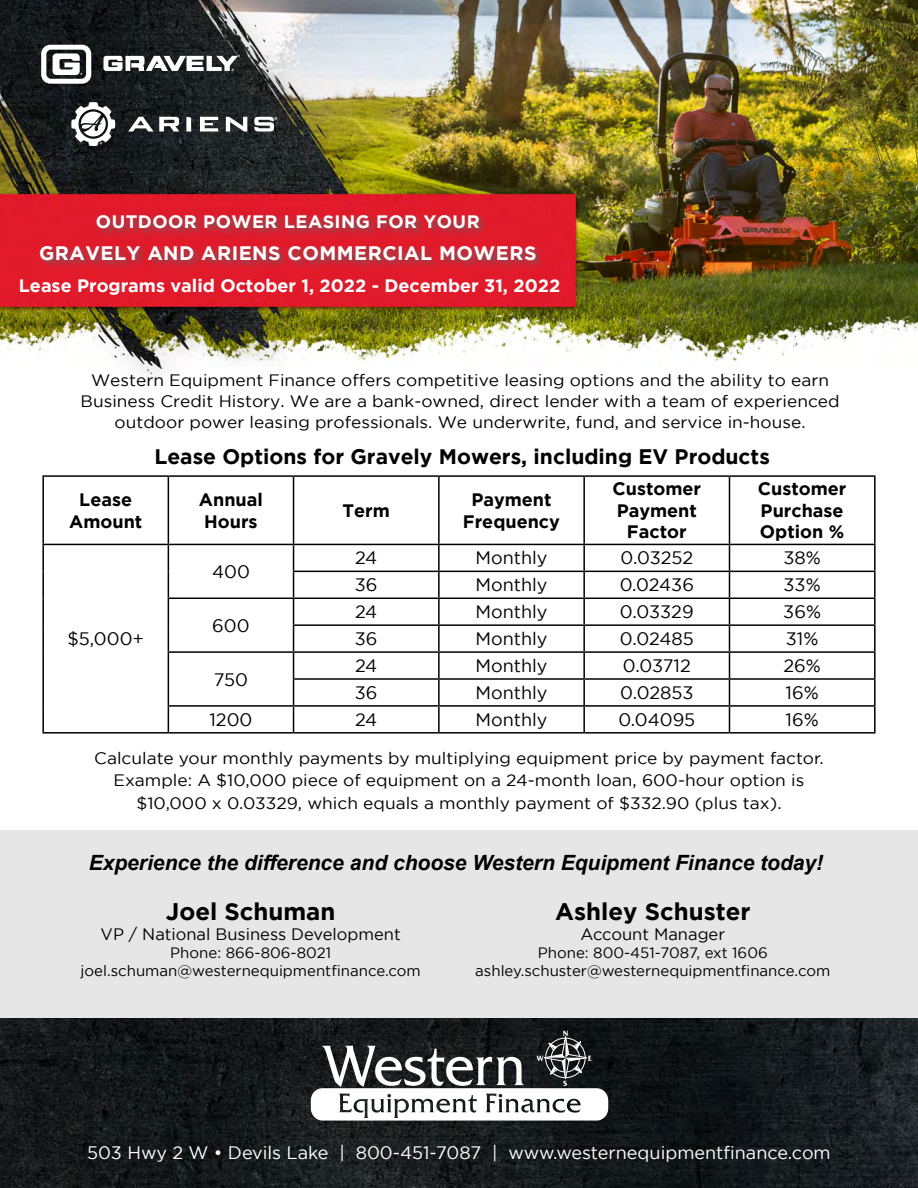
<style>
.page{position:relative;width:918px;height:1188px;background:#fff}
.page>*{position:absolute;margin:0;border:0;box-sizing:border-box;transform-origin:0 0}
.t1{font:700 24px "Gotham";color:#000}
.t2{font:italic 700 21px "Arial";color:#000}
.t3{font:700 21px "Gotham";color:#000}
.t4{font:700 19.5px "Gotham";letter-spacing:.025em;color:#fff}
.t5{font:18px "Gotham";color:#000}
.t6{font:700 18px/21.6px "Gotham";color:#000;text-align:center}
.t7{font:18px "Gotham";color:#fff}
.t8{font:700 18px "Gotham";color:#fff}
.t9{font:700 18px "Gotham";letter-spacing:.025em;color:#fff}
.t10{font:16.5px/21px "Gotham";color:#000;text-align:center;scale:1.05 1}
.t11{font:16.5px "Gotham";color:#000}
.t12{font:15px "Gotham";color:#000}
</style>
<div class="page">
<img style="left:0;top:0;width:918px;height:1188px">
<div style="left:38px;top:213px;width:507px;height:56px;background:#636466;opacity:.75"></div>
<div style="left:0;top:830px;width:918px;height:187px;background:#e6e6e6"></div>
<svg style="left:311px;top:1031px;width:297px;height:90px"></svg>
<svg style="left:128px;top:117px;width:149px;height:15px"></svg>
<svg style="left:71px;top:102px;width:44px;height:44px"></svg>
<svg style="left:104px;top:56px;width:134px;height:15px"></svg>
<svg style="left:41px;top:45px;width:50px;height:39px"></svg>
<hr style="left:42px;top:475px;width:126px;height:2px;background:#000">
<hr style="left:42px;top:477px;width:2px;height:67px;background:#000">
<hr style="left:168px;top:475px;width:126px;height:2px;background:#000">
<hr style="left:168px;top:477px;width:1px;height:67px;background:#000">
<hr style="left:294px;top:475px;width:145px;height:2px;background:#000">
<hr style="left:293px;top:477px;width:1px;height:67px;background:#000">
<hr style="left:439px;top:475px;width:145px;height:2px;background:#000">
<hr style="left:438px;top:477px;width:2px;height:67px;background:#000">
<hr style="left:584px;top:475px;width:145px;height:2px;background:#000">
<hr style="left:583px;top:477px;width:2px;height:67px;background:#000">
<hr style="left:729px;top:475px;width:147px;height:2px;background:#000">
<hr style="left:729px;top:477px;width:1px;height:67px;background:#000">
<hr style="left:874px;top:477px;width:2px;height:67px;background:#000">
<hr style="left:42px;top:544px;width:126px;height:1px;background:#000">
<hr style="left:42px;top:545px;width:2px;height:26px;background:#000">
<hr style="left:168px;top:544px;width:126px;height:1px;background:#000">
<hr style="left:294px;top:544px;width:145px;height:1px;background:#000">
<hr style="left:439px;top:544px;width:145px;height:1px;background:#000">
<hr style="left:438px;top:545px;width:2px;height:26px;background:#000">
<hr style="left:584px;top:544px;width:145px;height:1px;background:#000">
<hr style="left:583px;top:545px;width:2px;height:26px;background:#000">
<hr style="left:729px;top:544px;width:147px;height:1px;background:#000">
<hr style="left:874px;top:545px;width:2px;height:26px;background:#000">
<hr style="left:42px;top:571px;width:2px;height:27px;background:#000">
<hr style="left:293px;top:571px;width:146px;height:1px;background:#000">
<hr style="left:439px;top:571px;width:145px;height:1px;background:#000">
<hr style="left:438px;top:572px;width:2px;height:26px;background:#000">
<hr style="left:584px;top:571px;width:145px;height:1px;background:#000">
<hr style="left:583px;top:572px;width:2px;height:26px;background:#000">
<hr style="left:729px;top:571px;width:147px;height:1px;background:#000">
<hr style="left:874px;top:572px;width:2px;height:26px;background:#000">
<hr style="left:42px;top:598px;width:2px;height:27px;background:#000">
<hr style="left:168px;top:598px;width:126px;height:1px;background:#000">
<hr style="left:294px;top:598px;width:145px;height:1px;background:#000">
<hr style="left:439px;top:598px;width:145px;height:1px;background:#000">
<hr style="left:438px;top:599px;width:2px;height:25px;background:#000">
<hr style="left:584px;top:598px;width:145px;height:1px;background:#000">
<hr style="left:583px;top:599px;width:2px;height:25px;background:#000">
<hr style="left:729px;top:598px;width:147px;height:1px;background:#000">
<hr style="left:874px;top:599px;width:2px;height:25px;background:#000">
<hr style="left:42px;top:625px;width:2px;height:27px;background:#000">
<hr style="left:293px;top:624px;width:146px;height:2px;background:#000">
<hr style="left:439px;top:624px;width:145px;height:2px;background:#000">
<hr style="left:438px;top:626px;width:2px;height:25px;background:#000">
<hr style="left:584px;top:624px;width:145px;height:2px;background:#000">
<hr style="left:583px;top:626px;width:2px;height:25px;background:#000">
<hr style="left:729px;top:624px;width:147px;height:2px;background:#000">
<hr style="left:874px;top:626px;width:2px;height:25px;background:#000">
<hr style="left:42px;top:652px;width:2px;height:27px;background:#000">
<hr style="left:168px;top:651px;width:126px;height:2px;background:#000">
<hr style="left:294px;top:651px;width:145px;height:2px;background:#000">
<hr style="left:439px;top:651px;width:145px;height:2px;background:#000">
<hr style="left:438px;top:653px;width:2px;height:25px;background:#000">
<hr style="left:584px;top:651px;width:145px;height:2px;background:#000">
<hr style="left:583px;top:653px;width:2px;height:25px;background:#000">
<hr style="left:729px;top:651px;width:147px;height:2px;background:#000">
<hr style="left:874px;top:653px;width:2px;height:25px;background:#000">
<hr style="left:42px;top:679px;width:2px;height:27px;background:#000">
<hr style="left:293px;top:678px;width:146px;height:2px;background:#000">
<hr style="left:439px;top:678px;width:145px;height:2px;background:#000">
<hr style="left:438px;top:680px;width:2px;height:25px;background:#000">
<hr style="left:584px;top:678px;width:145px;height:2px;background:#000">
<hr style="left:583px;top:680px;width:2px;height:25px;background:#000">
<hr style="left:729px;top:678px;width:147px;height:2px;background:#000">
<hr style="left:874px;top:680px;width:2px;height:25px;background:#000">
<hr style="left:42px;top:706px;width:2px;height:26px;background:#000">
<hr style="left:168px;top:705px;width:126px;height:2px;background:#000">
<svg style="left:168px;top:545px;width:1px;height:187px"></svg>
<hr style="left:294px;top:705px;width:145px;height:2px;background:#000">
<svg style="left:293px;top:545px;width:1px;height:187px"></svg>
<hr style="left:439px;top:705px;width:145px;height:2px;background:#000">
<hr style="left:438px;top:707px;width:2px;height:25px;background:#000">
<hr style="left:584px;top:705px;width:145px;height:2px;background:#000">
<hr style="left:583px;top:707px;width:2px;height:25px;background:#000">
<hr style="left:729px;top:705px;width:147px;height:2px;background:#000">
<svg style="left:729px;top:545px;width:1px;height:187px"></svg>
<hr style="left:874px;top:707px;width:2px;height:25px;background:#000">
<hr style="left:42px;top:732px;width:126px;height:2px;background:#000">
<hr style="left:168px;top:732px;width:126px;height:2px;background:#000">
<hr style="left:294px;top:732px;width:145px;height:2px;background:#000">
<hr style="left:439px;top:732px;width:145px;height:2px;background:#000">
<hr style="left:584px;top:732px;width:145px;height:2px;background:#000">
<hr style="left:729px;top:732px;width:147px;height:2px;background:#000">
<p class="t9" style="left:96px;top:211px;width:385px">OUTDOOR POWER LEASING FOR YOUR</p>
<p class="t4" style="left:39px;top:242px;width:499px">GRAVELY AND ARIENS COMMERCIAL MOWERS</p>
<p class="t8" style="left:19px;top:275px;width:543px">Lease Programs valid October 1, 2022 - December 31, 2022</p>
<p class="t10" style="left:81px;top:369px;width:724px">Western Equipment Finance offers competitive leasing options and the ability to earn<br>Business Credit History. We are a bank-owned, direct lender with a team of experienced outdoor power leasing professionals. We underwrite, fund, and service in-house.</p>
<p class="t3" style="left:154px;top:444px;width:617px">Lease Options for Gravely Mowers, including EV Products</p>
<p class="t6" style="left:69px;top:488px;width:75px">Lease<br>Amount</p>
<p class="t6" style="left:199px;top:488px;width:65px;text-align:left">Annual<br>Hours</p>
<p class="t6" style="left:343px;top:499px;width:49px">Term</p>
<p class="t6" style="left:463px;top:488px;width:99px">Payment<br>Frequency</p>
<p class="t6" style="left:613px;top:478px;width:90px">Customer<br>Payment<br>Factor</p>
<p class="t6" style="left:758px;top:478px;width:90px;text-align:left">Customer<br>Purchase<br>Option %</p>
<p class="t5" style="left:67px;top:629px;width:78px">$5,000+</p>
<p class="t5" style="left:212px;top:562px;width:39px">400</p>
<p class="t5" style="left:212px;top:615px;width:39px">600</p>
<p class="t5" style="left:214px;top:669px;width:36px">750</p>
<p class="t5" style="left:355px;top:548px;width:24px">24</p>
<p class="t5" style="left:475px;top:548px;width:74px">Monthly</p>
<p class="t5" style="left:620px;top:548px;width:74px">0.03252</p>
<p class="t5" style="left:783px;top:548px;width:39px">38%</p>
<p class="t5" style="left:355px;top:575px;width:24px">36</p>
<p class="t5" style="left:475px;top:575px;width:74px">Monthly</p>
<p class="t5" style="left:620px;top:575px;width:76px">0.02436</p>
<p class="t5" style="left:784px;top:575px;width:39px">33%</p>
<p class="t5" style="left:355px;top:602px;width:24px">24</p>
<p class="t5" style="left:475px;top:602px;width:74px">Monthly</p>
<p class="t5" style="left:620px;top:602px;width:75px">0.03329</p>
<p class="t5" style="left:783px;top:602px;width:39px">36%</p>
<p class="t5" style="left:355px;top:629px;width:24px">36</p>
<p class="t5" style="left:475px;top:629px;width:74px">Monthly</p>
<p class="t5" style="left:620px;top:629px;width:75px">0.02485</p>
<p class="t5" style="left:786px;top:629px;width:34px">31%</p>
<p class="t5" style="left:355px;top:656px;width:24px">24</p>
<p class="t5" style="left:475px;top:656px;width:74px">Monthly</p>
<p class="t5" style="left:623px;top:656px;width:69px">0.03712</p>
<p class="t5" style="left:783px;top:656px;width:39px">26%</p>
<p class="t5" style="left:355px;top:683px;width:24px">36</p>
<p class="t5" style="left:475px;top:683px;width:74px">Monthly</p>
<p class="t5" style="left:620px;top:683px;width:75px">0.02853</p>
<p class="t5" style="left:786px;top:683px;width:35px">16%</p>
<p class="t5" style="left:209px;top:710px;width:44px">1200</p>
<p class="t5" style="left:355px;top:710px;width:24px">24</p>
<p class="t5" style="left:475px;top:710px;width:74px">Monthly</p>
<p class="t5" style="left:618px;top:710px;width:78px">0.04095</p>
<p class="t5" style="left:786px;top:710px;width:35px">16%</p>
<p class="t10" style="left:94px;top:746px;width:696px;line-height:22.5px">Calculate your monthly payments by multiplying equipment price by payment factor.<br>Example: A $10,000 piece of equipment on a 24-month loan, 600-hour option is $10,000 x 0.03329, which equals a monthly payment of $332.90 (plus tax).</p>
<p class="t2" style="left:89px;top:848px;width:736px">Experience the difference and choose Western Equipment Finance today!</p>
<p class="t1" style="left:166px;top:898px;width:171px">Joel Schuman</p>
<p class="t11" style="left:101px;top:925px;width:302px">VP / National Business Development</p>
<p class="t12" style="left:170px;top:944px;width:162px">Phone: 866-806-8021</p>
<p class="t12" style="left:81px;top:962px;width:342px">joel.schuman@westernequipmentfinance.com</p>
<p class="t1" style="left:555px;top:898px;width:197px">Ashley Schuster</p>
<p class="t11" style="left:581px;top:925px;width:146px">Account Manager</p>
<p class="t12" style="left:538px;top:944px;width:231px">Phone: 800-451-7087, ext 1606</p>
<p class="t12" style="left:475px;top:962px;width:357px">ashley.schuster@westernequipmentfinance.com</p>
<p class="t7" style="left:87px;top:1143px;width:745px">503 Hwy 2 W • Devils Lake | 800-451-7087 | www.westernequipmentfinance.com</p>
</div>
